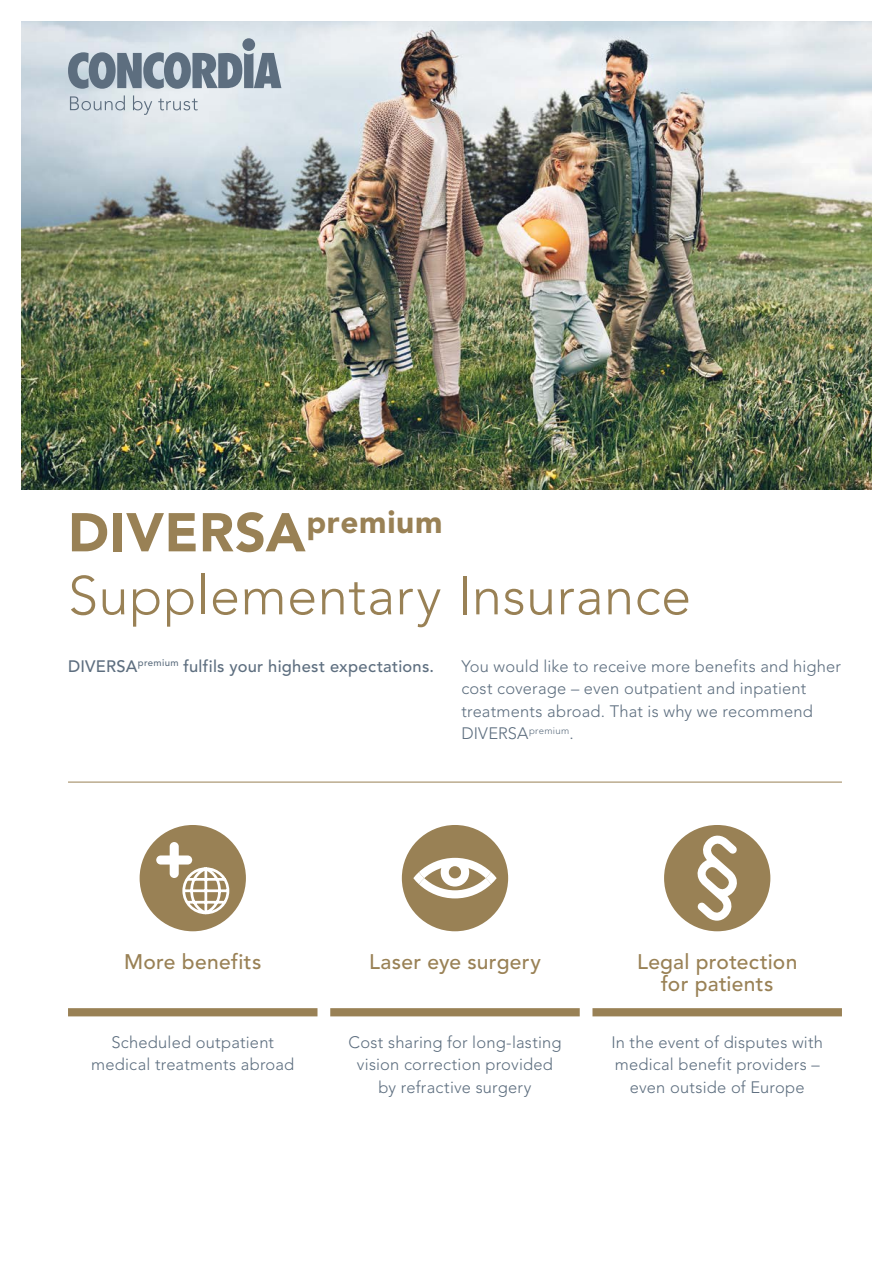
<style>
.page{position:relative;width:893px;height:1263px;background:#fff}
.page>*{position:absolute;margin:0;border:0;box-sizing:border-box;transform-origin:0 0}
.t1{font:300 54px/63px "Avenir";letter-spacing:.01em;color:#998155}
.t2{font:500 21px/22.5px "Avenir";letter-spacing:.015em;color:#998155;text-align:center}
.t3{font:300 16.5px/22.5px "Avenir";letter-spacing:.01em;color:#5d6e7f;text-align:center}
.t4{font:500 16.5px "Avenir";letter-spacing:.015em;color:#5d6e7f}
.s1{font-weight:900}
</style>
<div class="page">
<img style="left:21px;top:21px;width:851px;height:468px">
<hr style="left:68px;top:782px;width:774px;height:1px;background:#998155">
<svg style="left:68px;top:52px;width:213px;height:37px;background:#8594a2"></svg>
<div style="left:242px;top:38px;width:13px;height:13px;background:#5d6e7f;border-radius:50%"></div>
<svg style="left:70px;top:95px;width:55px;height:15px"></svg>
<svg style="left:133px;top:95px;width:19px;height:20px"></svg>
<svg style="left:158px;top:99px;width:40px;height:11px"></svg>
<div style="left:330px;top:1008px;width:250px;height:8px;background:#998155"></div>
<div style="left:592px;top:1008px;width:250px;height:8px;background:#998155"></div>
<div style="left:68px;top:1008px;width:249px;height:8px;background:#998155"></div>
<div style="left:402px;top:825px;width:106px;height:106px;background:#998155;border-radius:50%"></div>
<div style="left:664px;top:825px;width:106px;height:106px;background:#998155;border-radius:50%"></div>
<div style="left:140px;top:825px;width:106px;height:106px;background:#998155;border-radius:50%"></div>
<svg style="left:486px;top:872px;width:11px;height:12px"></svg>
<svg style="left:413px;top:872px;width:11px;height:12px"></svg>
<svg style="left:419px;top:858px;width:72px;height:40px"></svg>
<svg style="left:156px;top:842px;width:75px;height:74px"></svg>
<svg style="left:697px;top:835px;width:40px;height:86px"></svg>
<h1 class="t1" style="left:68px;top:501px;width:625px"><span class="s1">DIVERSA</span><sup>premium<br></sup>Supplementary Insurance</h1>
<p class="t4" style="left:68px;top:656px;width:368px">DIVERSA<sup>premium</sup> fulfils your highest expectations.</p>
<p class="t3" style="left:461px;top:655px;width:381px;text-align:left">You would like to receive more benefits and higher cost coverage – even outpatient and inpatient treatments abroad. That is why we recommend DIVERSA<sup>premium</sup>.</p>
<p class="t2" style="left:124px;top:951px;width:139px">More benefits</p>
<p class="t3" style="left:91px;top:1031px;width:205px">Scheduled outpatient medical treatments abroad</p>
<p class="t2" style="left:369px;top:951px;width:173px">Laser eye surgery</p>
<p class="t3" style="left:348px;top:1031px;width:215px">Cost sharing for long-lasting vision correction provided by refractive surgery</p>
<p class="t2" style="left:637px;top:951px;width:162px">Legal protection for patients</p>
<p class="t3" style="left:611px;top:1031px;width:213px">In the event of disputes with medical benefit providers – even outside of Europe</p>
</div>
